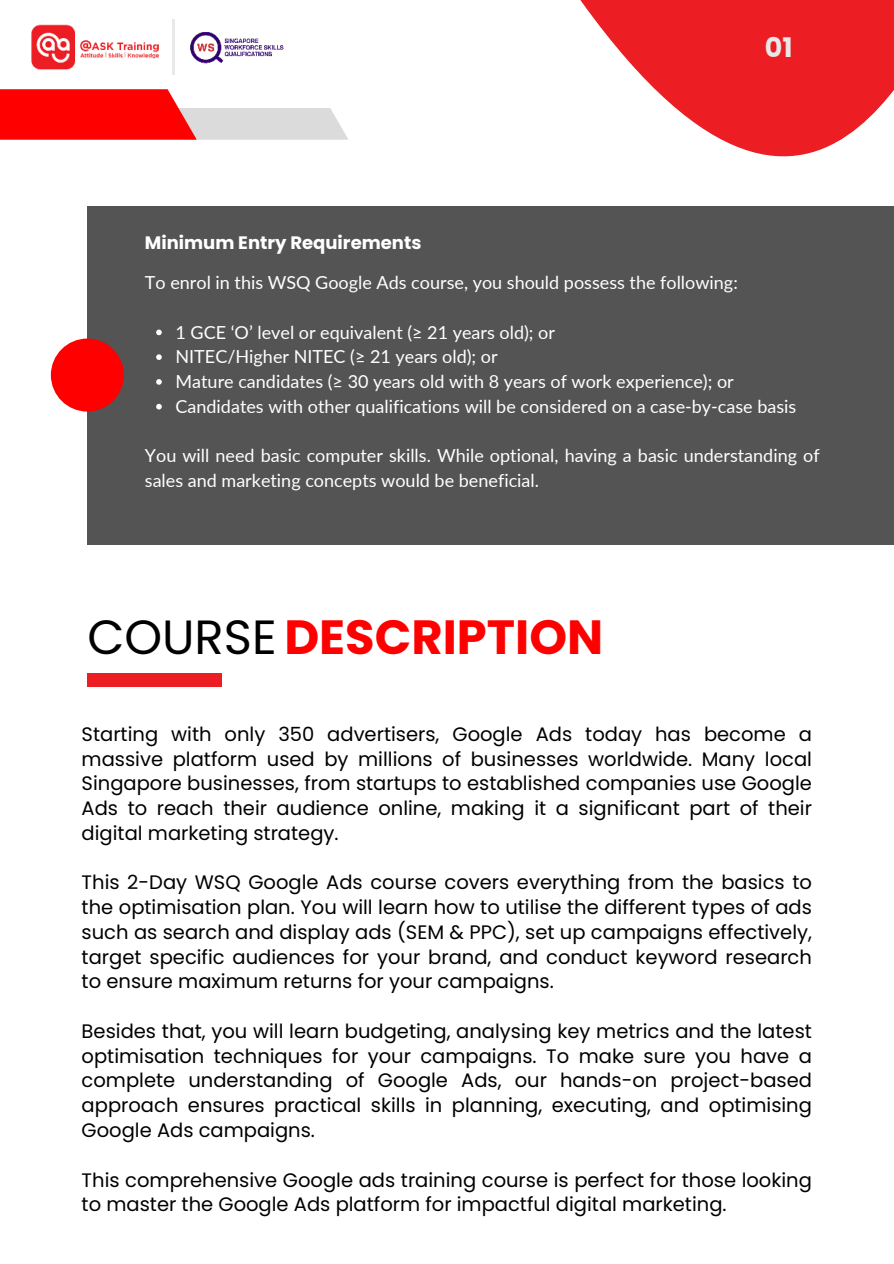
<style>
.page{position:relative;width:894px;height:1264px;background:#fff}
.page>*{position:absolute;margin:0;border:0;box-sizing:border-box;transform-origin:0 0}
.t1{font:700 48px "Poppins";color:#f00}
.t2{font:700 27px "Poppins";color:#e8e8e8}
.t3{font:19.5px/24.8px "Poppins";color:#000;text-align:justify}
.t4{font:18px/24.8px "Lato";color:#fff}
.t5{font:700 18px "Poppins";color:#fff}
.s1{font-weight:400;color:#000}
</style>
<div class="page">
<img style="left:172px;top:19px;width:112px;height:56px">
<img style="left:31px;top:24px;width:128px;height:46px">
<hr style="left:173px;top:19px;width:2px;height:56px;background:#e9e9e9">
<svg style="left:0;top:89px;width:348px;height:51px"></svg>
<svg style="left:580px;top:0;width:313px;height:157px;fill:#ec1d23"></svg>
<div style="left:87px;top:206px;width:806px;height:338px;background:#545454"></div>
<svg style="left:156px;top:329px;width:6px;height:6px"></svg>
<svg style="left:156px;top:354px;width:6px;height:6px"></svg>
<svg style="left:156px;top:379px;width:6px;height:6px"></svg>
<svg style="left:156px;top:404px;width:6px;height:5px"></svg>
<div style="left:51px;top:338px;width:73px;height:73px;background:#f00;border-radius:50%"></div>
<div style="left:87px;top:673px;width:135px;height:13px;background:#ec1d23"></div>
<h2 class="t2" style="left:764px;top:32px;width:29px">01</h2>
<p class="t5" style="left:145px;top:233px;width:278px">Minimum Entry Requirements</p>
<p class="t4" style="left:145px;top:269px;width:594px">To enrol in this WSQ Google Ads course, you should possess the following:</p>
<p class="t4" style="left:175px;top:319px;width:622px">1 GCE ‘O’ level or equivalent (≥ 21 years old); or<br>NITEC/Higher NITEC (≥ 21 years old); or<br>Mature candidates (≥ 30 years old with 8 years of work experience); or Candidates with other qualifications will be considered on a case-by-case basis</p>
<p class="t4" style="left:145px;top:443px;width:676px">You will need basic computer skills. While optional, having a basic understanding of sales and marketing concepts would be beneficial.</p>
<h1 class="t1" style="left:87px;top:609px;width:517px"><span class="s1">COURSE</span> DESCRIPTION</h1>
<p class="t3" style="left:82px;top:721px;width:731px">Starting with only 350 advertisers, Google Ads today has become a massive platform used by millions of businesses worldwide. Many local Singapore businesses, from startups to established companies use Google Ads to reach their audience online, making it a significant part of their digital marketing strategy.</p>
<p class="t3" style="left:82px;top:870px;width:731px">This 2-Day WSQ Google Ads course covers everything from the basics to the optimisation plan. You will learn how to utilise the different types of ads such as search and display ads (SEM &amp; PPC), set up campaigns effectively, target specific audiences for your brand, and conduct keyword research to ensure maximum returns for your campaigns.</p>
<p class="t3" style="left:82px;top:1018px;width:731px">Besides that, you will learn budgeting, analysing key metrics and the latest optimisation techniques for your campaigns. To make sure you have a complete understanding of Google Ads, our hands-on project-based approach ensures practical skills in planning, executing, and optimising Google Ads campaigns.</p>
<p class="t3" style="left:82px;top:1167px;width:731px">This comprehensive Google ads training course is perfect for those looking to master the Google Ads platform for impactful digital marketing.</p>
</div>
